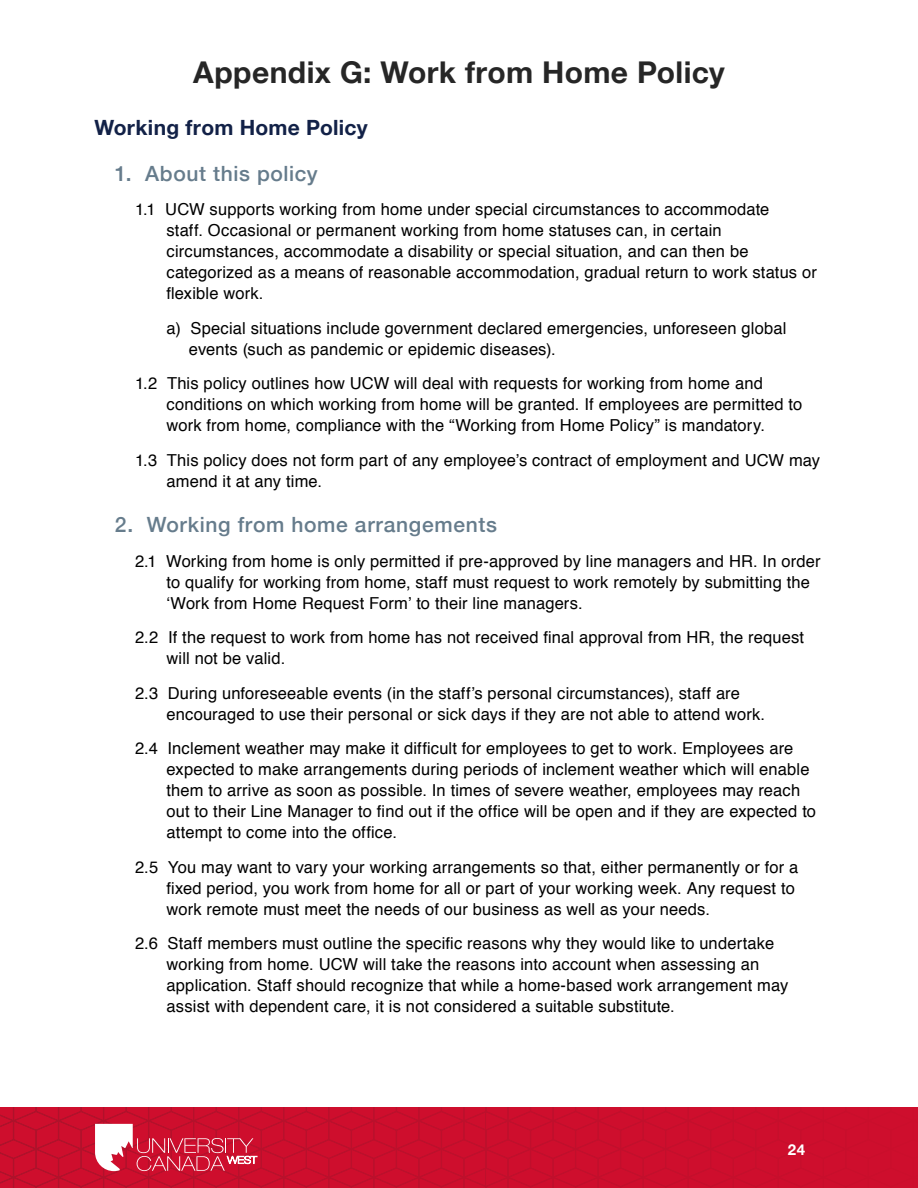
<style>
.page{position:relative;width:918px;height:1188px;background:#fff}
.page>*{position:absolute;margin:0;border:0;box-sizing:border-box;transform-origin:0 0}
.Page_Title{font:700 30px "Helvetica Neue";letter-spacing:.01em;color:#262626}
.Page_Subtitle_2{font:500 21px "Helvetica Neue";letter-spacing:.03em;color:#667c8c}
.Page_Subtitle{font:700 21px "Helvetica Neue";letter-spacing:.015em;color:#122147}
.Body{font:16.5px/21px "Helvetica";letter-spacing:.01em;color:#000}
.t1{font:700 15px "Helvetica Neue";color:#fff}
</style>
<div class="page">
<svg style="left:0;top:1107px;width:918px;height:81px;background:#cb1431"></svg>
<p class="Page_Title" style="left:193px;top:49px;width:533px">Appendix G: Work from Home Policy</p>
<p class="Page_Subtitle" style="left:94px;top:111px;width:275px">Working from Home Policy</p>
<p class="Page_Subtitle_2" style="left:115px;top:157px;width:205px">1. About this policy</p>
<p class="Body" style="left:167px;top:200px;width:652px;text-indent:-31px">1.1 UCW supports working from home under special circumstances to accommodate<br>staff. Occasional or permanent working from home statuses can, in certain circumstances, accommodate a disability or special situation, and can then be categorized as a means of reasonable accommodation, gradual return to work status or flexible work.</p>
<p class="Body" style="left:189px;top:318px;width:599px;text-indent:-22px">a) Special situations include government declared emergencies, unforeseen global events (such as pandemic or epidemic diseases).</p>
<p class="Body" style="left:167px;top:374px;width:637px;text-indent:-31px">1. 2 This policy outlines how UCW will deal with requests for working from home and conditions on which working from home will be granted. If employees are permitted to work from home, compliance with the “Working from Home Policy” is mandatory.</p>
<p class="Body" style="left:167px;top:450px;width:655px;text-indent:-31px">1.3 This policy does not form part of any employee’s contract of employment and UCW may amend it at any time.</p>
<p class="Page_Subtitle_2" style="left:115px;top:508px;width:384px">2. Working from home arrangements</p>
<p class="Body" style="left:167px;top:551px;width:656px;text-indent:-31px">2.1 Working from home is only permitted if pre-approved by line managers and HR. In order to qualify for working from home, staff must request to work remotely by submitting the ‘Work from Home Request Form’ to their line managers.</p>
<p class="Body" style="left:167px;top:628px;width:639px;text-indent:-31px">2.2 If the request to work from home has not received final approval from HR, the request will not be valid.</p>
<p class="Body" style="left:167px;top:683px;width:597px;text-indent:-31px">2.3 During unforeseeable events (in the staff’s personal circumstances), staff are encouraged to use their personal or sick days if they are not able to attend work.</p>
<p class="Body" style="left:167px;top:739px;width:651px;text-indent:-31px">2.4 Inclement weather may make it difficult for employees to get to work. Employees are expected to make arrangements during periods of inclement weather which will enable them to arrive as soon as possible. In times of severe weather, employees may reach out to their Line Manager to find out if the office will be open and if they are expected to attempt to come into the office.</p>
<p class="Body" style="left:167px;top:857px;width:633px;text-indent:-31px">2. 5 You may want to vary your working arrangements so that, either permanently or for a fixed period, you work from home for all or part of your working week. Any request to work remote must meet the needs of our business as well as your needs.</p>
<p class="Body" style="left:167px;top:934px;width:623px;text-indent:-31px">2.6 Staff members must outline the specific reasons why they would like to undertake working from home. UCW will take the reasons into account when assessing an application. Staff should recognize that while a home-based work arrangement may assist with dependent care, it is not considered a suitable substitute.</p>
<p class="t1" style="left:788px;top:1138px;width:19px">24</p>
</div>
